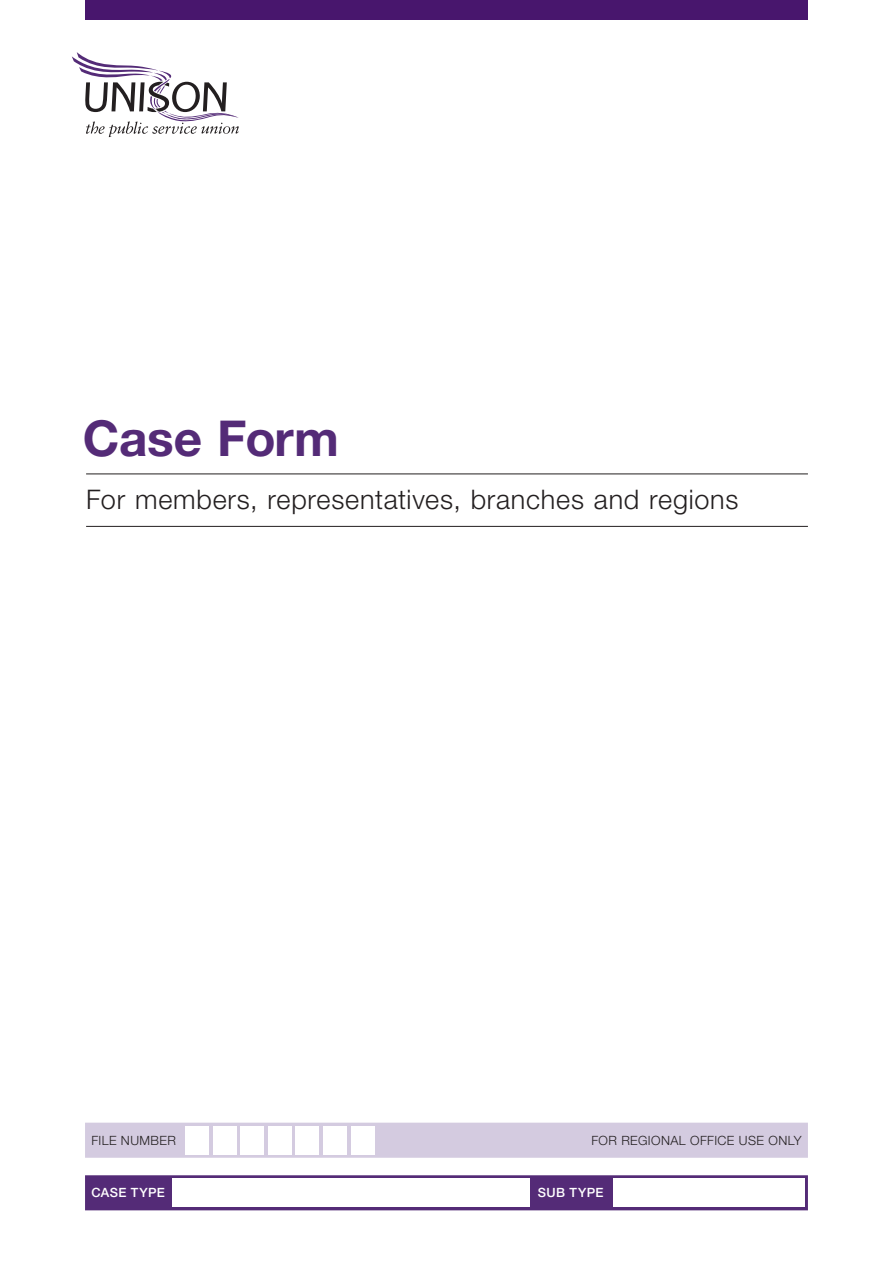
<style>
.page{position:relative;width:893px;height:1263px;background:#fff}
.page>*{position:absolute;margin:0;border:0;box-sizing:border-box;transform-origin:0 0}
.BODY{font:700 49.5px "Helvetica Neue";letter-spacing:-.01em;color:#542b77}
.BODY-2{font:300 27px "Helvetica Neue";letter-spacing:.025em;color:#231f20}
.body{font:300 12.75px "Helvetica Neue";letter-spacing:.03em;color:#231f20}
.body-2{font:500 12.75px "Helvetica Neue";letter-spacing:.035em;color:#fff}
</style>
<div class="page">
<div style="left:85px;top:0;width:723px;height:19px;background:#48166d"></div>
<hr style="left:86px;top:474px;width:722px;height:1px;background:#231f20">
<hr style="left:86px;top:526px;width:722px;height:1px;background:#231f20">
<svg style="left:72px;top:52px;width:167px;height:85px"></svg>
<div style="left:85px;top:1123px;width:723px;height:35px;background:#d4cbe0"></div>
<svg style="left:85px;top:1175px;width:723px;height:35px;background:#58317a"></svg>
<div style="left:173px;top:1178px;width:357px;height:29px;background:#fff"></div>
<div style="left:614px;top:1178px;width:191px;height:29px;background:#fff"></div>
<div style="left:185px;top:1126px;width:24px;height:28px;background:#fff"></div>
<div style="left:213px;top:1126px;width:23px;height:28px;background:#fff"></div>
<div style="left:240px;top:1126px;width:24px;height:28px;background:#fff"></div>
<div style="left:268px;top:1126px;width:24px;height:28px;background:#fff"></div>
<div style="left:296px;top:1126px;width:23px;height:28px;background:#fff"></div>
<div style="left:323px;top:1126px;width:24px;height:28px;background:#fff"></div>
<div style="left:351px;top:1126px;width:24px;height:28px;background:#fff"></div>
<p class="BODY" style="left:83px;top:408px;width:258px">Case Form</p>
<p class="BODY-2" style="left:86px;top:483px;width:654px">For members, representatives, branches and regions</p>
<p class="body" style="left:91px;top:1132px;width:86px">FILE NUMBER</p>
<p class="body" style="left:591px;top:1132px;width:212px">FOR REGIONAL OFFICE USE ONLY</p>
<p class="body-2" style="left:91px;top:1185px;width:75px">CASE TYPE</p>
<p class="body-2" style="left:538px;top:1185px;width:67px">SUB TYPE</p>
</div>
